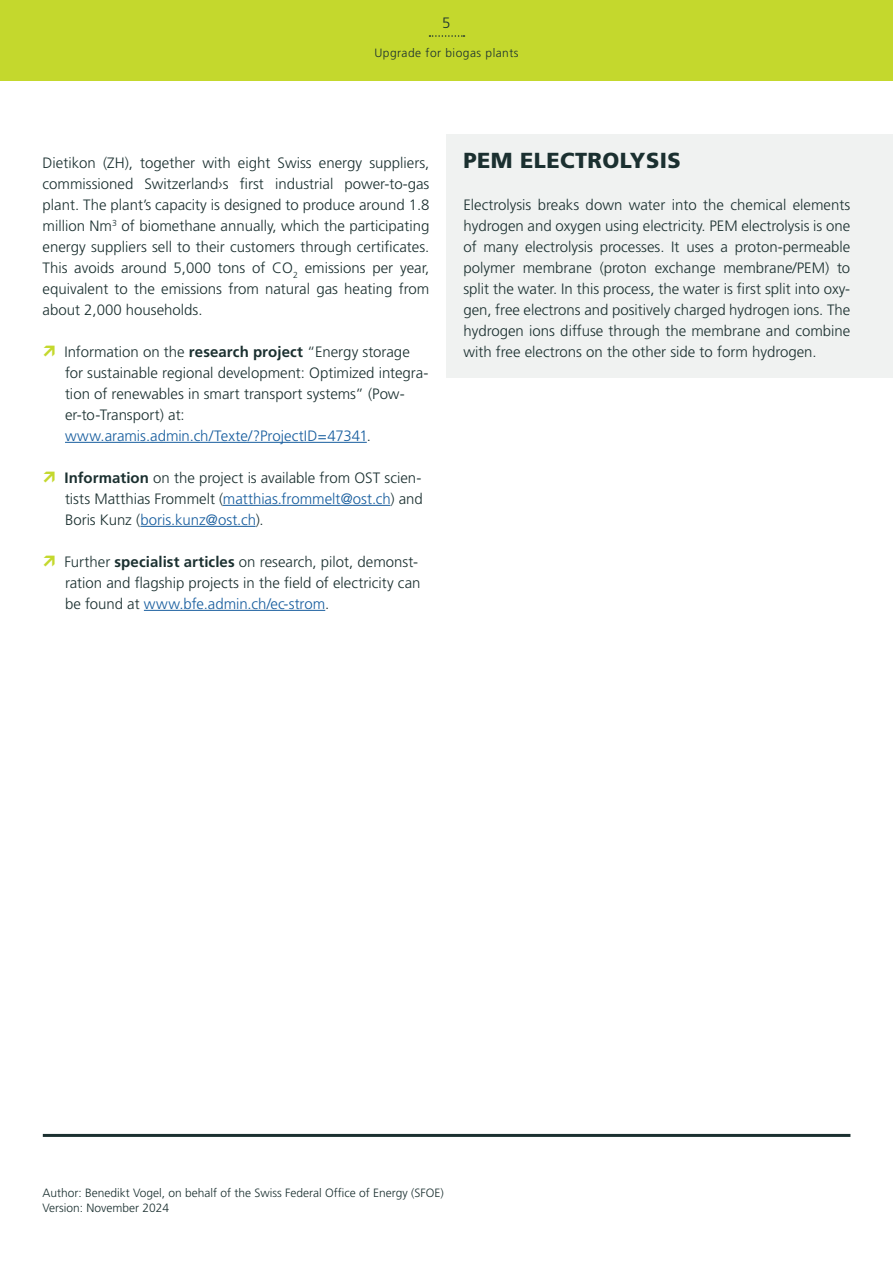
<style>
.page{position:relative;width:893px;height:1263px;background:#fff}
.page>*{position:absolute;margin:0;border:0;box-sizing:border-box;transform-origin:0 0}
.Untertitel_gross{font:900 21.75px "Frutiger LT Std";letter-spacing:.02em;color:#1b3030}
.Fliesstext{font:300 15px/21px "Frutiger LT Std";color:#1b3030;text-align:justify}
.Infos_Fusszeile{font:300 12px/15px "Frutiger LT Std";color:#1b3030}
.Infos_Fusszeile-2{font:300 12px "Frutiger LT Std";letter-spacing:.04em;color:#1b3030}
.s1{font-weight:700}
.s2{color:#175d9e}
</style>
<div class="page">
<div style="left:0;top:0;width:893px;height:81px;background:#c4d82d"></div>
<svg style="left:429px;top:35px;width:35px;height:2px"></svg>
<hr style="left:65px;top:442px;width:302px;height:1px;background:#175d9e">
<hr style="left:223px;top:505px;width:167px;height:1px;background:#175d9e">
<hr style="left:140px;top:526px;width:116px;height:1px;background:#175d9e">
<hr style="left:144px;top:610px;width:181px;height:1px;background:#175d9e">
<hr style="left:43px;top:1134px;width:807px;height:3px;background:#1b3030">
<div style="left:446px;top:134px;width:447px;height:244px;background:#f0f2f1"></div>
<p class="Fliesstext" style="left:442px;top:13px;width:10px">5</p>
<p class="Infos_Fusszeile-2" style="left:374px;top:46px;width:146px">Upgrade for biogas plants</p>
<p class="Fliesstext" style="left:43px;top:152px;width:388px">Dietikon (ZH), together with eight Swiss energy suppliers, commissioned Switzerland›s first industrial power-to-gas plant. The plant’s capacity is designed to produce around 1.8 million Nm<sup>3</sup> of biomethane annually, which the participating energy suppliers sell to their customers through certificates.<br>This avoids around 5,000 tons of CO<sub>2</sub> emissions per year, equivalent to the emissions from natural gas heating from about 2,000 households.</p>
<p class="Fliesstext" style="left:64px;top:341px;width:366px;text-align:left">Information on the <span class="s1">research project</span> “Energy storage for sustainable regional development: Optimized integra&shy;tion of renewables in smart transport systems” (Pow&shy;er-to-Transport) at: <span class="s2">www.aramis.admin.ch/Texte/?ProjectID=47341</span>.</p>
<p class="Fliesstext" style="left:64px;top:467px;width:360px"><span class="s1">Information</span> on the project is available from OST scien&shy;tists Matthias Frommelt (<span class="s2">matthias.frommelt@ost.ch</span>) and Boris Kunz (<span class="s2">boris.kunz@ost.ch</span>).</p>
<p class="Fliesstext" style="left:64px;top:551px;width:358px;text-align:left">Further <span class="s1">specialist articles</span> on research, pilot, demonst&shy;ration and flagship projects in the field of electricity can be found at <span class="s2">www.bfe.admin.ch/ec-strom</span>.</p>
<p class="Untertitel_gross" style="left:463px;top:147px;width:219px">PEM ELECTROLYSIS</p>
<p class="Fliesstext" style="left:463px;top:194px;width:388px">Electrolysis breaks down water into the chemical elements hydrogen and oxygen using electricity. PEM electrolysis is one of many electrolysis processes. It uses a proton-permeable polymer membrane (proton exchange membrane/PEM) to split the water. In this process, the water is first split into oxy&shy;gen, free electrons and positively charged hydrogen ions. The hydrogen ions diffuse through the membrane and combine with free electrons on the other side to form hydrogen.</p>
<p class="Infos_Fusszeile" style="left:43px;top:1185px;width:403px">Author: Benedikt Vogel, on behalf of the Swiss Federal Office of Energy (SFOE)<br>Version: November 2024</p>
</div>
